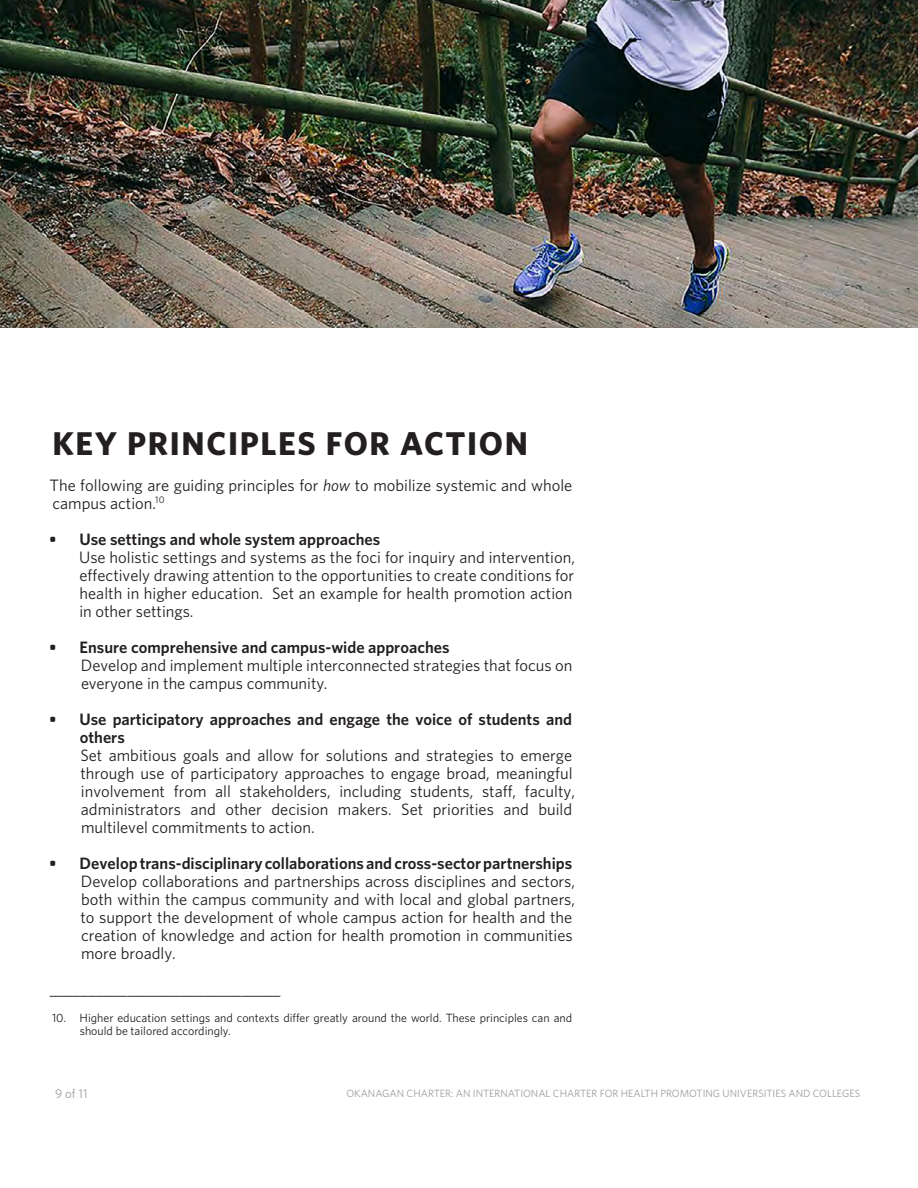
<style>
.page{position:relative;width:918px;height:1188px;background:#fff}
.page>*{position:absolute;margin:0;border:0;box-sizing:border-box;transform-origin:0 0}
.t1{font:700 33px "Whitney";letter-spacing:.05em;color:#231f20}
.t2{font:16.5px/18px "Whitney";color:#231f20}
.t3{font:12.75px "Whitney";color:#9b9da0}
.t4{font:12px/13.5px "Whitney";color:#231f20}
.t5{font:10.5px "Whitney";color:#9b9da0}
.s1{font-style:italic}
.s2{font-weight:600}
</style>
<div class="page">
<img style="left:0;top:0;width:918px;height:328px">
<h2 class="t1" style="left:52px;top:421px;width:477px">KEY PRINCIPLES FOR ACTION</h2>
<p class="t2" style="left:49px;top:476px;width:524px">The following are guiding principles for <span class="s1">how</span> to mobilize systemic and whole campus action.<sup>10</sup></p>
<p class="t2" style="left:79px;top:530px;width:497px;text-indent:-30px"><span class="s2">• Use settings and whole system approaches<br></span>Use holistic settings and systems as the foci for inquiry and intervention, efectively drawing attention to the opportunities to create conditions for health in higher education. Set an example for health promotion action in other settings.</p>
<p class="t2" style="left:81px;top:638px;width:493px;text-indent:-32px"><span class="s2">• Ensure comprehensive and campus-wide approaches<br></span>Develop and implement multiple interconnected strategies that focus on everyone in the campus community.</p>
<p class="t2" style="left:80px;top:710px;width:497px;text-indent:-30px"><span class="s2">• Use participatory approaches and engage the voice of students and others<br></span>Set ambitious goals and allow for solutions and strategies to emerge through use of participatory approaches to engage broad, meaningful involvement from all stakeholders, including students, staf, faculty, administrators and other decision makers. Set priorities and build multilevel commitments to action.</p>
<p class="t2" style="left:81px;top:854px;width:496px;text-indent:-31px"><span class="s2">• Develop trans-disciplinary collaborations and cross-sector partnerships </span>Develop collaborations and partnerships across disciplines and sectors, both within the campus community and with local and global partners, to support the development of whole campus action for health and the creation of knowledge and action for health promotion in communities more broadly.</p>
<p class="t2" style="left:50px;top:980px;width:232px">______________________________</p>
<p class="t4" style="left:80px;top:1011px;width:494px;text-indent:-28px">10. Higher education settings and contexts differ greatly around the world. These principles can and should be tailored accordingly.</p>
<p class="t3" style="left:55px;top:1085px;width:34px">9 of 11</p>
<p class="t5" style="left:346px;top:1086px;width:515px">OKANAGAN CHARTER: AN INTERNATIONAL CHARTER FOR HEALTH PROMOTING UNIVERSITIES AND COLLEGES</p>
</div>
